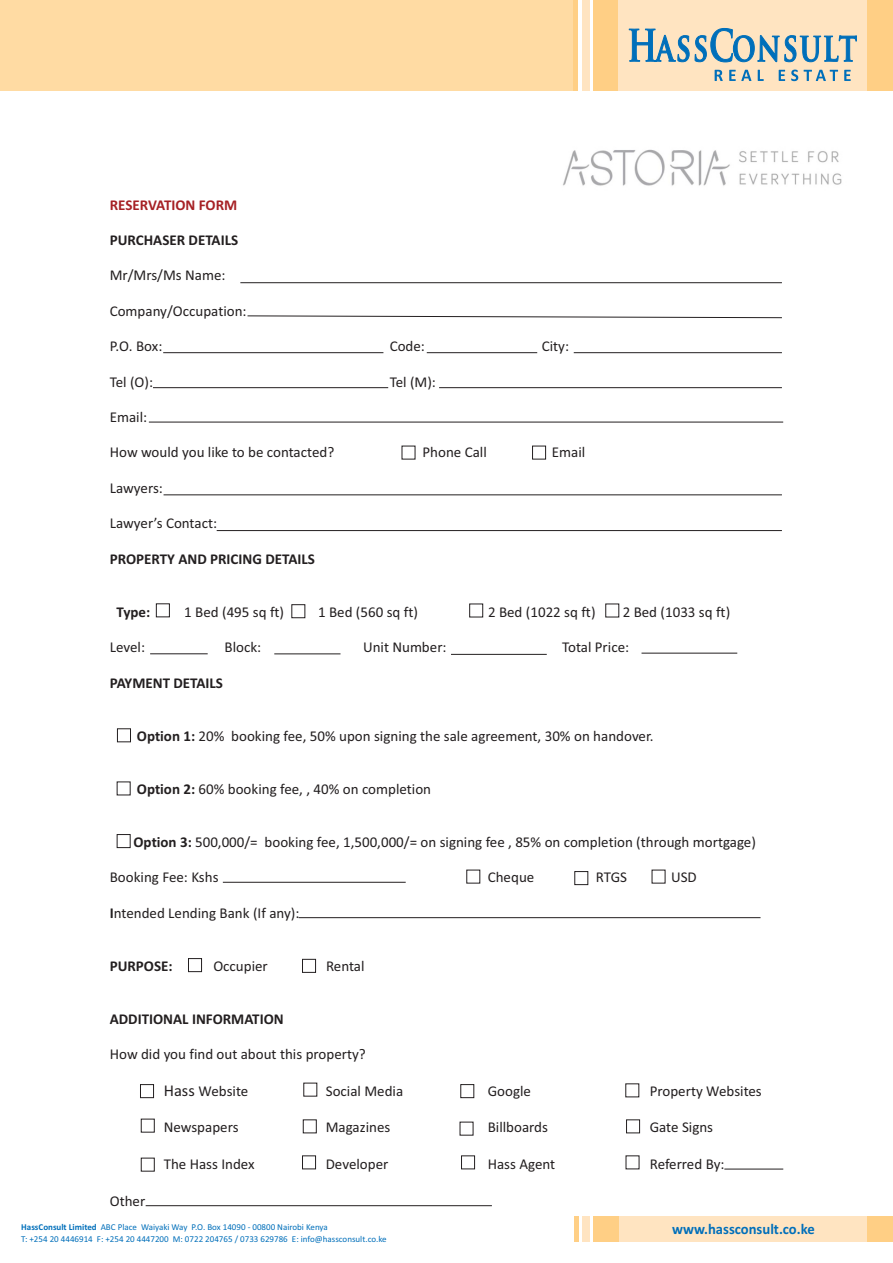
<style>
.page{position:relative;width:893px;height:1263px;background:#fff}
.page>*{position:absolute;margin:0;border:0;box-sizing:border-box;transform-origin:0 0}
.t1{font:15px "Calibri";color:#231f20}
.t2{font:700 15px "Calibri";color:#231f20}
.t3{font:700 15px "Calibri";color:#006fba}
.t4{font:700 15px "Calibri";color:#a62125}
.t5{font:9px/12.1px "Calibri";color:#006fba}
.s1{font-weight:700}
.s2{font-size:16.5px}
</style>
<div class="page">
<div style="left:593px;top:0;width:263px;height:91px;background:#ffcf85"></div>
<div style="left:0;top:0;width:575px;height:91px;background:#ffdba3"></div>
<div style="left:582px;top:0;width:7px;height:91px;background:#ffe4c1"></div>
<div style="left:573px;top:0;width:5px;height:91px;background:#ffcf85"></div>
<div style="left:618px;top:0;width:249px;height:91px;background:#ffe4c1"></div>
<svg style="left:629px;top:28px;width:228px;height:54px"></svg>
<div style="left:867px;top:0;width:26px;height:91px;background:#ffcf85"></div>
<div style="left:618px;top:1216px;width:250px;height:26px;background:#ffe4c1"></div>
<div style="left:593px;top:1216px;width:26px;height:26px;background:#ffcf85"></div>
<div style="left:867px;top:1216px;width:26px;height:26px;background:#ffcf85"></div>
<div style="left:582px;top:1216px;width:8px;height:26px;background:#ffe4c1"></div>
<div style="left:574px;top:1216px;width:5px;height:26px;background:#ffcf85"></div>
<hr style="left:240px;top:282px;width:542px;height:1px;background:#231f20">
<svg style="left:247px;top:316px;width:535px;height:2px"></svg>
<hr style="left:163px;top:352px;width:220px;height:1px;background:#231f20">
<hr style="left:427px;top:352px;width:110px;height:1px;background:#231f20">
<hr style="left:574px;top:352px;width:208px;height:1px;background:#231f20">
<hr style="left:153px;top:387px;width:235px;height:1px;background:#231f20">
<hr style="left:439px;top:387px;width:343px;height:1px;background:#231f20">
<hr style="left:164px;top:495px;width:618px;height:1px;background:#231f20">
<hr style="left:223px;top:882px;width:183px;height:1px;background:#231f20">
<hr style="left:150px;top:653px;width:58px;height:1px;background:#231f20">
<hr style="left:641px;top:653px;width:96px;height:1px;background:#231f20">
<div style="left:575px;top:871px;width:13px;height:14px;border:1px solid #231f20"></div>
<hr style="left:274px;top:654px;width:66px;height:1px;background:#231f20">
<div style="left:156px;top:604px;width:14px;height:13px;border:1px solid #231f20"></div>
<div style="left:292px;top:604px;width:13px;height:14px;border:1px solid #231f20"></div>
<hr style="left:149px;top:422px;width:634px;height:1px;background:#231f20">
<hr style="left:146px;top:1205px;width:346px;height:1px;background:#231f20">
<div style="left:141px;top:1158px;width:13px;height:13px;border:1px solid #231f20"></div>
<div style="left:141px;top:1119px;width:13px;height:13px;border:1px solid #231f20"></div>
<div style="left:140px;top:1084px;width:14px;height:14px;border:1px solid #231f20"></div>
<div style="left:302px;top:1156px;width:14px;height:13px;border:1px solid #231f20"></div>
<div style="left:303px;top:1120px;width:13px;height:13px;border:1px solid #231f20"></div>
<div style="left:461px;top:1156px;width:14px;height:13px;border:1px solid #231f20"></div>
<div style="left:461px;top:1084px;width:13px;height:14px;border:1px solid #231f20"></div>
<div style="left:626px;top:1120px;width:14px;height:13px;border:1px solid #231f20"></div>
<hr style="left:217px;top:530px;width:565px;height:1px;background:#231f20">
<div style="left:532px;top:446px;width:14px;height:13px;border:1px solid #231f20"></div>
<hr style="left:724px;top:1169px;width:59px;height:1px;background:#231f20">
<hr style="left:451px;top:654px;width:96px;height:1px;background:#231f20">
<img style="left:563px;top:149px;width:279px;height:37px">
<div style="left:469px;top:604px;width:14px;height:13px;border:1px solid #231f20"></div>
<hr style="left:299px;top:917px;width:461px;height:1px;background:#231f20">
<div style="left:117px;top:729px;width:14px;height:13px;border:1px solid #231f20"></div>
<div style="left:117px;top:834px;width:13px;height:14px;border:1px solid #231f20"></div>
<div style="left:188px;top:958px;width:14px;height:14px;border:1px solid #231f20"></div>
<div style="left:302px;top:959px;width:14px;height:13px;border:1px solid #231f20"></div>
<p class="t4" style="left:110px;top:198px;width:129px">RESERVATION FORM</p>
<p class="t2" style="left:110px;top:234px;width:130px">PURCHASER DETAILS</p>
<p class="t1" style="left:110px;top:269px;width:117px">Mr/Mrs/Ms Name:</p>
<p class="t1" style="left:110px;top:305px;width:138px">Company/Occupation:</p>
<p class="t1" style="left:110px;top:340px;width:54px">P.O. Box:</p>
<p class="t1" style="left:390px;top:340px;width:37px">Code:</p>
<p class="t1" style="left:542px;top:340px;width:29px">City:</p>
<p class="t1" style="left:110px;top:375px;width:45px">Tel (O):</p>
<p class="t1" style="left:390px;top:375px;width:48px">Tel (M):</p>
<p class="t1" style="left:110px;top:411px;width:39px">Email:</p>
<p class="t1" style="left:110px;top:446px;width:226px">How would you like to be contacted?</p>
<p class="t1" style="left:422px;top:446px;width:66px">Phone Call</p>
<p class="t1" style="left:552px;top:446px;width:35px">Email</p>
<p class="t1" style="left:110px;top:482px;width:55px">Lawyers:</p>
<p class="t1" style="left:110px;top:517px;width:109px">Lawyer’s Contact:</p>
<p class="t2" style="left:110px;top:552px;width:207px">PROPERTY AND PRICING DETAILS</p>
<p class="t2" style="left:117px;top:605px;width:35px">Type:</p>
<p class="t1" style="left:184px;top:605px;width:101px">1 Bed (495 sq ft)</p>
<p class="t1" style="left:318px;top:605px;width:101px">1 Bed (560 sq ft)</p>
<p class="t1" style="left:488px;top:605px;width:109px">2 Bed (1022 sq ft)</p>
<p class="t1" style="left:623px;top:605px;width:109px">2 Bed (1033 sq ft)</p>
<p class="t1" style="left:110px;top:641px;width:37px">Level:</p>
<p class="t1" style="left:225px;top:641px;width:38px">Block:</p>
<p class="t1" style="left:363px;top:641px;width:85px">Unit Number:</p>
<p class="t1" style="left:562px;top:641px;width:69px">Total Price:</p>
<p class="t2" style="left:110px;top:676px;width:115px">PAYMENT DETAILS</p>
<p class="t1" style="left:137px;top:729px;width:518px"><span class="s1">Option 1:</span> 20% booking fee, 50% upon signing the sale agreement, 30% on handover.</p>
<p class="t1" style="left:137px;top:782px;width:296px"><span class="s1">Option 2:</span> 60% booking fee, , 40% on completion</p>
<p class="t1" style="left:133px;top:835px;width:624px"><span class="s1">Option 3:</span> 500,000/= booking fee, 1,500,000/= on signing fee , 85% on completion (through mortgage)</p>
<p class="t1" style="left:110px;top:871px;width:110px">Booking Fee: Kshs</p>
<p class="t1" style="left:488px;top:871px;width:48px">Cheque</p>
<p class="t1" style="left:596px;top:871px;width:33px">RTGS</p>
<p class="t1" style="left:671px;top:871px;width:27px">USD</p>
<p class="t1" style="left:110px;top:906px;width:191px"><span class="s1">I</span>ntended Lending Bank (If any):</p>
<p class="t2" style="left:110px;top:959px;width:64px">PURPOSE:</p>
<p class="t1" style="left:213px;top:959px;width:56px">Occupier</p>
<p class="t1" style="left:326px;top:959px;width:40px">Rental</p>
<p class="t2" style="left:110px;top:1012px;width:176px">ADDITIONAL INFORMATION</p>
<p class="t1" style="left:110px;top:1048px;width:258px">How did you find out about this property?</p>
<p class="t1" style="left:164px;top:1085px;width:86px"><span class="s2">Hass</span> Website</p>
<p class="t1" style="left:326px;top:1085px;width:79px">Social Media</p>
<p class="t1" style="left:488px;top:1085px;width:45px">Google</p>
<p class="t1" style="left:650px;top:1085px;width:113px">Property Websites</p>
<p class="t1" style="left:164px;top:1121px;width:76px">Newspapers</p>
<p class="t1" style="left:326px;top:1121px;width:66px">Magazines</p>
<p class="t1" style="left:488px;top:1121px;width:62px">Billboards</p>
<p class="t1" style="left:650px;top:1121px;width:65px">Gate Signs</p>
<p class="t1" style="left:164px;top:1158px;width:92px">The Hass Index</p>
<p class="t1" style="left:326px;top:1158px;width:64px">Developer</p>
<p class="t1" style="left:488px;top:1158px;width:69px">Hass Agent</p>
<p class="t1" style="left:650px;top:1158px;width:76px">Referred By:</p>
<p class="t1" style="left:110px;top:1194px;width:37px">Other</p>
<p class="t5" style="left:21px;top:1221px;width:367px"><span class="s1">HassConsult Limited</span> ABC Place Waiyaki Way P.O. Box 14090 - 00800 Nairobi Kenya<br>T: +254 20 4446914 F: +254 20 4447200 M: 0722 204765 / 0733 629786 E: info@hassconsult.co.ke</p>
<p class="t3" style="left:672px;top:1222px;width:144px">www.hassconsult.co.ke</p>
</div>
